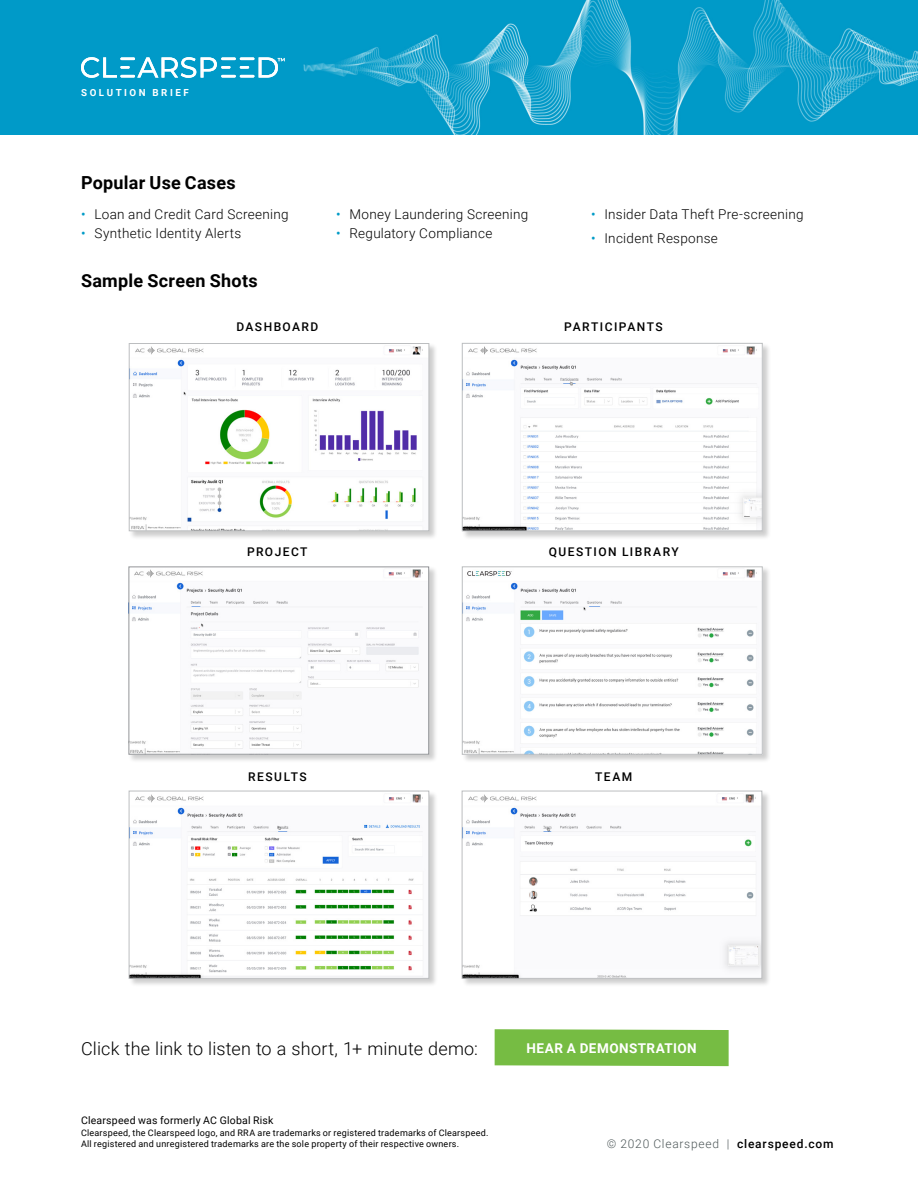
<style>
.page{position:relative;width:918px;height:1188px;background:#fff}
.page>*{position:absolute;margin:0;border:0;box-sizing:border-box;transform-origin:0 0}
.t1{font:300 18px "Roboto";letter-spacing:.01em;color:#000}
.t2{font:700 18px "Roboto";letter-spacing:.015em;color:#000}
.t3{font:300 13.5px "Roboto";letter-spacing:.02em;color:#000}
.t4{font:700 13.5px "Roboto";letter-spacing:.035em;color:#fff}
.t5{font:500 12px "Roboto";letter-spacing:.12em;color:#000}
.t6{font:300 12px "Roboto";letter-spacing:.06em;color:#4e5859}
.t7{font:10.5px "Roboto";letter-spacing:.02em;color:#000}
.t8{font:700 9.75px "Roboto";letter-spacing:.265em;color:#fff}
.t9{font:9px/12px "Roboto";letter-spacing:.025em;color:#000}
.s1{font-weight:400;color:#009bc7}
.s2{font-weight:500;color:#000}
</style>
<div class="page">
<img style="left:0;top:0;width:918px;height:135px">
<hr style="left:120px;top:57px;width:15px;height:3px;background:#fff">
<svg style="left:81px;top:57px;width:49px;height:21px"></svg>
<hr style="left:120px;top:75px;width:15px;height:3px;background:#fff">
<hr style="left:221px;top:57px;width:15px;height:3px;background:#fff">
<svg style="left:137px;top:57px;width:94px;height:21px"></svg>
<hr style="left:221px;top:75px;width:15px;height:3px;background:#fff">
<hr style="left:240px;top:57px;width:14px;height:3px;background:#fff">
<svg style="left:240px;top:66px;width:9px;height:3px"></svg>
<hr style="left:240px;top:75px;width:14px;height:3px;background:#fff">
<svg style="left:259px;top:57px;width:26px;height:21px"></svg>
<div style="left:461px;top:343px;width:310px;height:197px;background:#000;opacity:.2"></div>
<img style="left:464px;top:345px;width:297px;height:184px">
<div style="left:462px;top:343px;width:301px;height:188px;border:1px solid #bcbec0"></div>
<div style="left:128px;top:790px;width:310px;height:198px;background:#000;opacity:.2"></div>
<img style="left:131px;top:793px;width:296px;height:184px">
<div style="left:129px;top:791px;width:300px;height:188px;border:1px solid #bcbec0"></div>
<div style="left:128px;top:566px;width:310px;height:197px;background:#000;opacity:.2"></div>
<img style="left:131px;top:569px;width:296px;height:184px">
<div style="left:129px;top:567px;width:300px;height:188px;border:1px solid #939598"></div>
<div style="left:461px;top:566px;width:310px;height:197px;background:#000;opacity:.2"></div>
<img style="left:464px;top:568px;width:297px;height:185px">
<div style="left:462px;top:566px;width:301px;height:189px;border:1px solid #bcbec0"></div>
<div style="left:461px;top:790px;width:310px;height:198px;background:#000;opacity:.2"></div>
<img style="left:464px;top:793px;width:296px;height:184px">
<div style="left:462px;top:791px;width:300px;height:188px;border:1px solid #bcbec0"></div>
<div style="left:128px;top:343px;width:310px;height:197px;background:#000;opacity:.2"></div>
<img style="left:131px;top:345px;width:296px;height:184px">
<div style="left:129px;top:343px;width:300px;height:188px;border:1px solid #bcbec0"></div>
<div style="left:495px;top:1029px;width:234px;height:37px;background:#76bc43"></div>
<p class="t8" style="left:81px;top:85px;width:109px">SOLUTION BRIEF</p>
<h1 class="t2" style="left:81px;top:170px;width:156px">Popular Use Cases</h1>
<h2 class="t3" style="left:81px;top:205px;width:209px"><span class="s1">•</span> Loan and Credit Card Screening</h2>
<h2 class="t3" style="left:81px;top:224px;width:162px"><span class="s1">•</span> Synthetic Identity Alerts</h2>
<h1 class="t2" style="left:81px;top:268px;width:178px">Sample Screen Shots</h1>
<h3 class="t5" style="left:237px;top:318px;width:83px">DASHBOARD</h3>
<h2 class="t3" style="left:336px;top:205px;width:194px"><span class="s1">•</span> Money Laundering Screening</h2>
<h2 class="t3" style="left:336px;top:224px;width:158px"><span class="s1">•</span> Regulatory Compliance</h2>
<h2 class="t3" style="left:591px;top:205px;width:214px"><span class="s1">•</span> Insider Data Theft Pre-screening</h2>
<h2 class="t3" style="left:591px;top:229px;width:128px"><span class="s1">•</span> Incident Response</h2>
<h3 class="t5" style="left:564px;top:318px;width:100px">PARTICIPANTS</h3>
<h3 class="t5" style="left:247px;top:543px;width:62px">PROJECT</h3>
<h3 class="t5" style="left:549px;top:543px;width:132px">QUESTION LIBRARY</h3>
<h3 class="t5" style="left:248px;top:769px;width:60px">RESULTS</h3>
<h3 class="t5" style="left:595px;top:769px;width:39px">TEAM</h3>
<h1 class="t1" style="left:81px;top:1036px;width:399px">Click the link to listen to a short, 1+ minute demo:</h1>
<p class="t7" style="left:81px;top:1112px;width:194px">Clearspeed was formerly AC Global Risk</p>
<p class="t9" style="left:81px;top:1126px;width:409px">Clearspeed, the Clearspeed logo, and RRA are trademarks or registered trademarks of Clearspeed.<br>All registered and unregistered trademarks are the sole property of their respective owners.</p>
<h2 class="t4" style="left:526px;top:1038px;width:172px">HEAR A DEMONSTRATION</h2>
<h3 class="t6" style="left:607px;top:1135px;width:228px">© 2020 Clearspeed | <span class="s2">clearspeed.com</span></h3>
</div>
